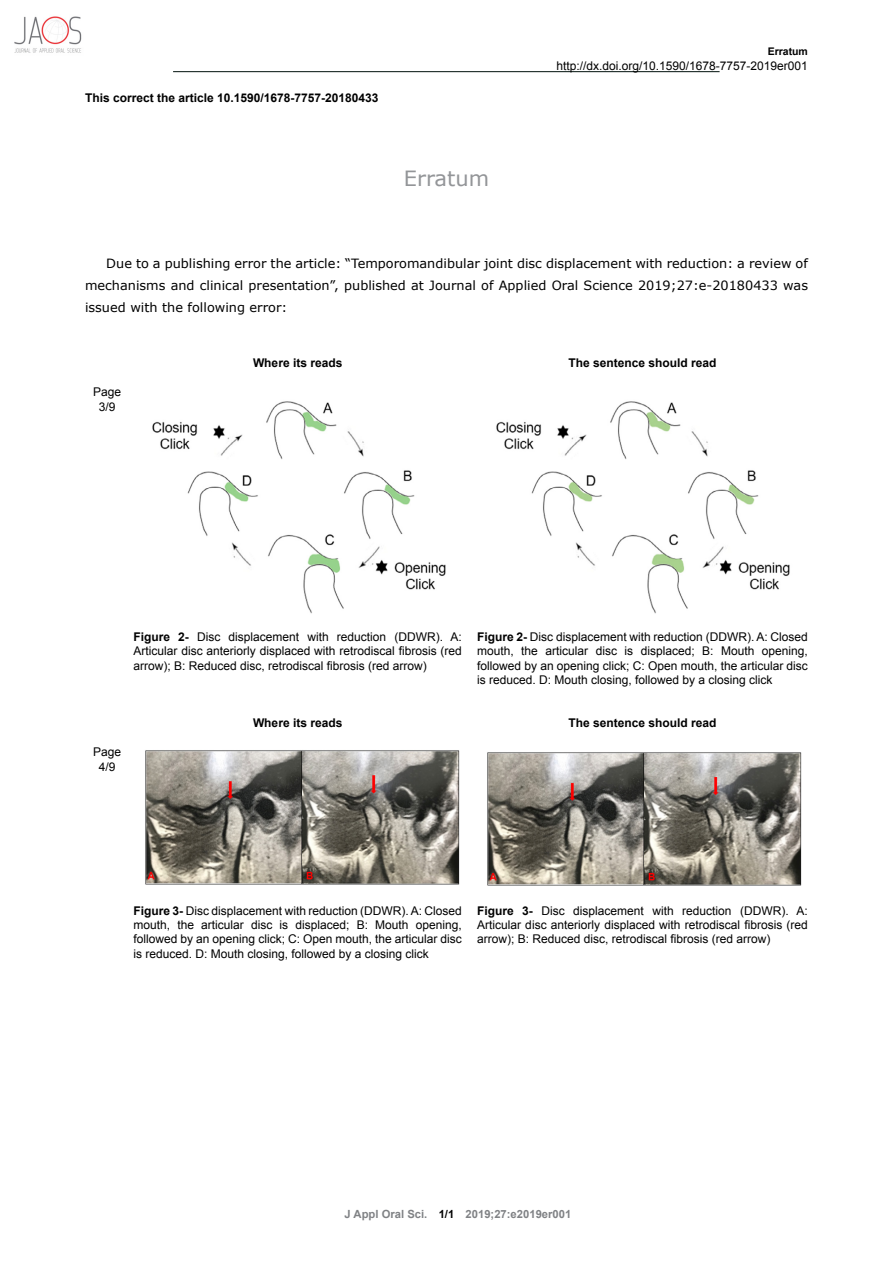
<style>
.page{position:relative;width:893px;height:1263px;background:#fff}
.page>*{position:absolute;margin:0;border:0;box-sizing:border-box;transform-origin:0 0}
.t1{font:21px "Verdana";color:#939598}
.t2{font:12.75px/21.8px "Verdana";color:#000;text-align:justify}
.t3{font:12px/14.4px "Arial";color:#000;text-align:justify}
.t4{font:700 12px "Arial";color:#000}
.t5{font:700 11.25px "Arial";color:#808285}
.t6{font:700 10.5px "Arial";color:#000}
.s1{font-weight:700}
.s2{color:#000}
</style>
<div class="page">
<hr style="left:173px;top:71px;width:547px;height:1px;background:#00110d">
<img style="left:145px;top:750px;width:314px;height:134px">
<img style="left:152px;top:401px;width:294px;height:213px">
<img style="left:496px;top:401px;width:294px;height:213px">
<img style="left:487px;top:752px;width:314px;height:134px">
<img style="left:14px;top:16px;width:68px;height:37px">
<p class="t4" style="left:85px;top:90px;width:295px">This correct the article 10.1590/1678-7757-20180433</p>
<h1 class="t1" style="left:404px;top:164px;width:87px">Erratum</h1>
<p class="t6" style="left:768px;top:45px;width:42px">Erratum</p>
<p class="t3" style="left:556px;top:58px;width:253px">http://dx.doi.org/10.1590/1678-7757-2019er001</p>
<p class="t2" style="left:85px;top:253px;width:724px;text-indent:21px">Due to a publishing error the article: “Temporomandibular joint disc displacement with reduction: a review of mechanisms and clinical presentation”, published at Journal of Applied Oral Science 2019;27:e-20180433 was issued with the following error:</p>
<p class="t3" style="left:93px;top:385px;width:30px;text-align:center">Page<br>3/9</p>
<p class="t4" style="left:253px;top:355px;width:91px">Where its reads</p>
<p class="t4" style="left:568px;top:355px;width:150px">The sentence should read</p>
<p class="t3" style="left:134px;top:630px;width:330px"><span class="s1">Figure 2-</span> Disc displacement with reduction (DDWR). A:<br>Articular disc anteriorly displaced with retrodiscal fibrosis (red arrow); B: Reduced disc, retrodiscal fibrosis (red arrow)</p>
<p class="t3" style="left:93px;top:745px;width:30px;text-align:center">Page<br>4/9</p>
<p class="t4" style="left:253px;top:715px;width:91px">Where its reads</p>
<p class="t3" style="left:477px;top:630px;width:332px"><span class="s1">Figure 2-</span> Disc displacement with reduction (DDWR). A: Closed mouth, the articular disc is displaced; B: Mouth opening, followed by an opening click; C: Open mouth, the articular disc is reduced. D: Mouth closing, followed by a closing click</p>
<p class="t4" style="left:568px;top:715px;width:150px">The sentence should read</p>
<p class="t3" style="left:134px;top:903px;width:330px"><span class="s1">Figure 3-</span> Disc displacement with reduction (DDWR). A: Closed mouth, the articular disc is displaced; B: Mouth opening, followed by an opening click; C: Open mouth, the articular disc is reduced. D: Mouth closing, followed by a closing click</p>
<p class="t3" style="left:477px;top:903px;width:332px"><span class="s1">Figure 3-</span> Disc displacement with reduction (DDWR). A:<br>Articular disc anteriorly displaced with retrodiscal fibrosis (red arrow); B: Reduced disc, retrodiscal fibrosis (red arrow)</p>
<p class="t5" style="left:345px;top:1206px;width:228px">J Appl Oral Sci. <span class="s2">1/1</span> 2019;27:e2019er001</p>
</div>
